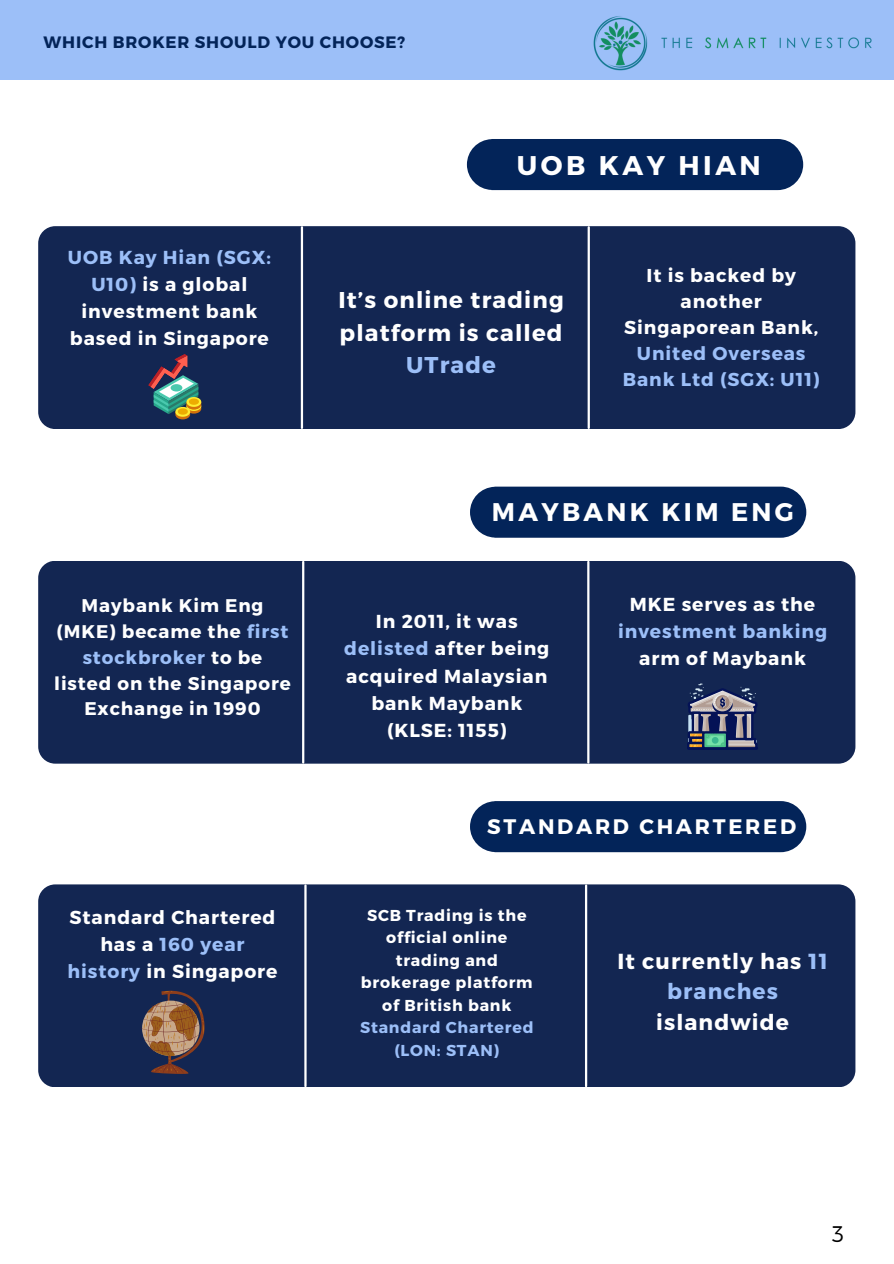
<style>
.page{position:relative;width:894px;height:1264px;background:#fff}
.page>*{position:absolute;margin:0;border:0;box-sizing:border-box;transform-origin:0 0}
.t1{font:700 27px "Montserrat";letter-spacing:.13em;color:#fff}
.t2{font:700 25.5px "Montserrat";letter-spacing:.13em;color:#fff}
.t3{font:700 22.8px/32.7px "Montserrat";letter-spacing:.05em;color:#fff;text-align:center}
.t4{font:300 22.65px "Montserrat";color:#000}
.t5{font:700 21.75px/30.3px "Montserrat";letter-spacing:.05em;color:#fff;text-align:center}
.t6{font:700 21px "Montserrat";letter-spacing:.13em;color:#fff}
.t7{font:700 18.75px/27px "Montserrat";letter-spacing:.05em;color:#fff;text-align:center}
.t8{font:700 18.6px/25.8px "Montserrat";letter-spacing:.05em;color:#fff;text-align:center}
.t9{font:700 18.3px/25.8px "Montserrat";letter-spacing:.05em;color:#fff;text-align:center}
.t10{font:700 16.5px "Montserrat";letter-spacing:.05em;color:#032459}
.t11{font:700 15.75px/22.5px "Montserrat";letter-spacing:.05em;color:#fff;text-align:center}
.s1{color:#9cbff8}
</style>
<div class="page">
<div style="left:0;top:0;width:893px;height:80px;background:#9cbff8"></div>
<div style="left:470px;top:486px;width:336px;height:51px;background:#032459;border-radius:25px"></div>
<div style="left:470px;top:801px;width:336px;height:51px;background:#032459;border-radius:25px"></div>
<div style="left:38px;top:560px;width:817px;height:203px;background:#132652;border-radius:17px"></div>
<div style="left:38px;top:884px;width:817px;height:203px;background:#132652;border-radius:17px"></div>
<hr style="left:302px;top:562px;width:2px;height:200px;background:#fff">
<hr style="left:587px;top:562px;width:2px;height:200px;background:#fff">
<hr style="left:304px;top:885px;width:2px;height:201px;background:#fff">
<hr style="left:584px;top:885px;width:3px;height:201px;background:#fff">
<svg style="left:141px;top:990px;width:63px;height:83px"></svg>
<svg style="left:687px;top:683px;width:70px;height:66px"></svg>
<div style="left:467px;top:139px;width:336px;height:51px;background:#032459;border-radius:25px"></div>
<div style="left:38px;top:226px;width:817px;height:203px;background:#132652;border-radius:17px"></div>
<hr style="left:301px;top:227px;width:2px;height:201px;background:#fff">
<hr style="left:587px;top:227px;width:2px;height:201px;background:#fff">
<svg style="left:148px;top:354px;width:53px;height:65px"></svg>
<img style="left:593px;top:16px;width:279px;height:55px">
<h4 class="t10" style="left:44px;top:32px;width:363px">WHICH BROKER SHOULD YOU CHOOSE?</h4>
<h4 class="t1" style="left:516px;top:148px;width:245px">UOB KAY HIAN</h4>
<h1 class="t7" style="left:68px;top:242px;width:204px"><span class="s1">UOB Kay Hian (SGX:<br>U10)</span> is a global investment bank based in Singapore</h1>
<h5 class="t9" style="left:54px;top:591px;width:238px">Maybank Kim Eng (MKE) became the <span class="s1">first stockbroker</span> to be listed on the Singapore<br>Exchange in 1990</h5>
<p class="t7" style="left:67px;top:902px;width:211px">Standard Chartered has a <span class="s1">160 year history</span> in Singapore</p>
<h4 class="t3" style="left:338px;top:282px;width:227px">It’s online trading platform is called<br><span class="s1">UTrade</span></h4>
<h4 class="t8" style="left:622px;top:261px;width:198px">It is backed by another<br>Singaporean Bank,<br><span class="s1">United Overseas<br>Bank Ltd (SGX: U11)</span></h4>
<p class="t2" style="left:491px;top:495px;width:303px">MAYBANK KIM ENG</p>
<p class="t7" style="left:344px;top:607px;width:206px">In 2011, it was <span class="s1">delisted</span> after being acquired Malaysian bank Maybank (KLSE: 1155)</p>
<h1 class="t7" style="left:617px;top:589px;width:211px">MKE serves as the <span class="s1">investment banking </span>arm of Maybank</h1>
<p class="t6" style="left:487px;top:812px;width:310px">STANDARD CHARTERED</p>
<h4 class="t11" style="left:360px;top:903px;width:175px">SCB Trading is the official online trading and brokerage platform of British bank<br><span class="s1">Standard Chartered (LON: STAN)</span></h4>
<h3 class="t5" style="left:617px;top:944px;width:211px">It currently has <span class="s1">11 branches </span>islandwide</h3>
<h2 class="t4" style="left:831px;top:1218px;width:13px">3</h2>
</div>
